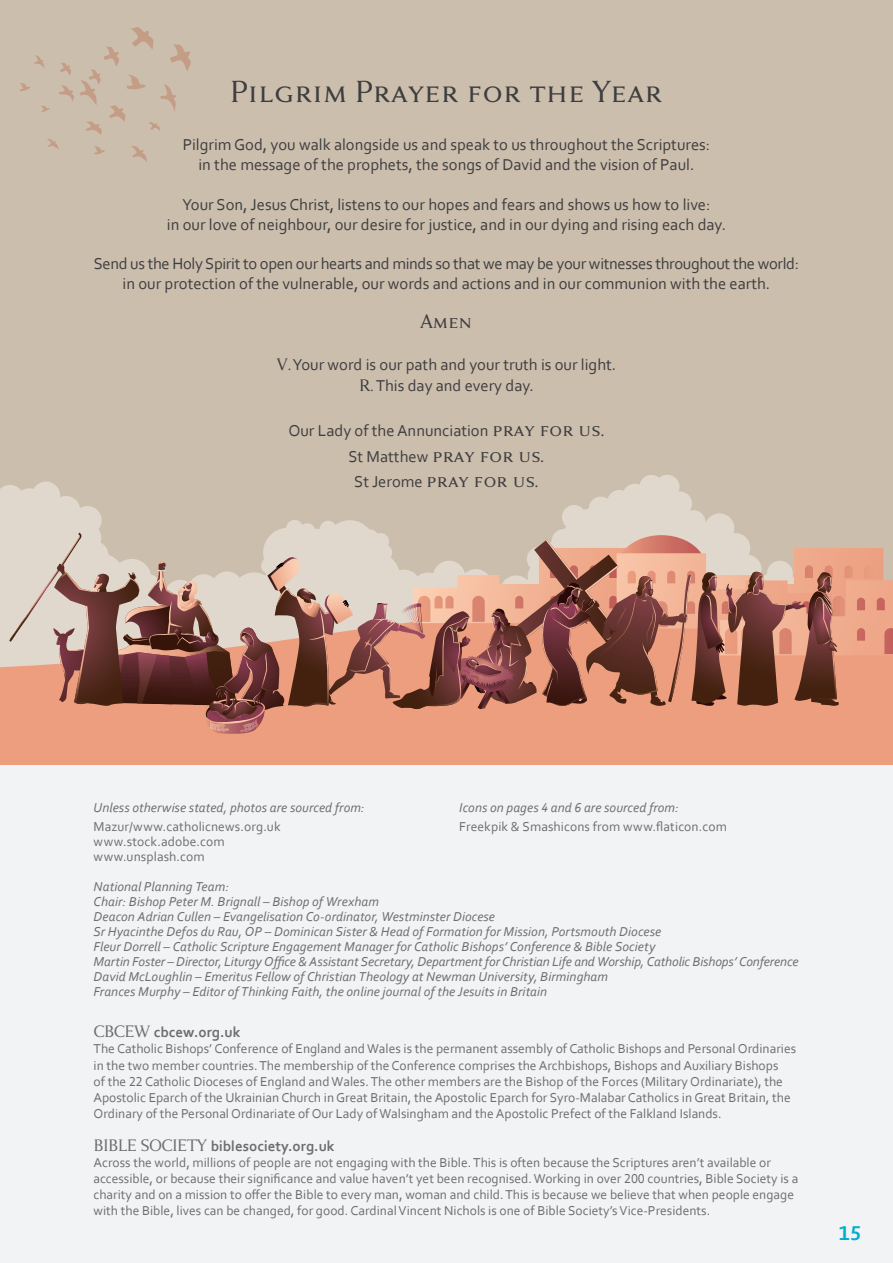
<style>
.page{position:relative;width:893px;height:1263px;background:#ccbead}
.page>*{position:absolute;margin:0;border:0;box-sizing:border-box;transform-origin:0 0}
.t1{font:33px "Anziano Small Caps";letter-spacing:-.04em;color:#3e3e3f}
.t2{font:21px/25.2px "Anziano Small Caps";letter-spacing:-.05em;color:#3e3e3f}
.t3{font:700 21px "Corbel";color:#00aecf}
.t4{font:16.5px/19.8px "Corbel";color:#3e3e3f;text-align:center}
.t5{font:16.5px/19.8px "Corbel";letter-spacing:-.02em;color:#3e3e3f;text-align:center}
.t6{font:700 15px "Corbel";color:#6c6d70}
.t7{font:13.5px/16.2px "Corbel";color:#6c6d70}
.t8{font:italic 13.5px/15px "Corbel";letter-spacing:.005em;color:#6c6d70}
.s1{font-family:"Anziano Small Caps";font-size:18px}
.s2{font-family:"Anziano Small Caps";font-size:21px}
.s3{font-family:"Corbel";font-size:16.5px}
.s4{font-family:"Anziano Small Caps";font-weight:400;font-size:18px}
</style>
<div class="page">
<svg style="left:0;top:475px;width:735px;height:56px"></svg>
<svg style="left:0;top:531px;width:893px;height:234px;fill:#ec9e7f"></svg>
<svg style="left:20px;top:27px;width:171px;height:135px"></svg>
<svg style="left:9px;top:533px;width:884px;height:203px"></svg>
<div style="left:0;top:765px;width:893px;height:498px;background:#f2f3f4"></div>
<h1 class="t1" style="left:230px;top:74px;width:435px">Pilgrim Prayer for the Year</h1>
<p class="t4" style="left:183px;top:135px;width:529px">Pilgrim God, you walk alongside us and speak to us throughout the Scriptures: in the message of the prophets, the songs of David and the vision of Paul.</p>
<p class="t4" style="left:167px;top:194px;width:561px">Your Son, Jesus Christ, listens to our hopes and fears and shows us how to live:<br>in our love of neighbour, our desire for justice, and in our dying and rising each day.</p>
<p class="t5" style="left:94px;top:253px;width:707px">Send us the Holy Spirit to open our hearts and minds so that we may be your witnesses throughout the world: in our protection of the vulnerable, our words and actions and in our communion with the earth.</p>
<h2 class="t2" style="left:420px;top:309px;width:54px">Amen</h2>
<p class="t4" style="left:277px;top:353px;width:341px;line-height:21.6px"><span class="s1">V.</span> Your word is our path and your truth is our light.<br><span class="s1">R.</span> This day and every day.</p>
<p class="t4" style="left:288px;top:421px;width:318px">Our Lady of the Annunciation <span class="s2">pray for us.</span></p>
<h2 class="t2" style="left:348px;top:443px;width:198px"><span class="s3">St Matthew</span> pray for us.<br><span class="s3">St Jerome</span> pray for us.</h2>
<p class="t8" style="left:94px;top:799px;width:272px">Unless otherwise stated, photos are sourced from:</p>
<p class="t7" style="left:94px;top:819px;width:189px;line-height:15px">Mazur/www.catholicnews.org.uk www.stock.adobe.com www.unsplash.com</p>
<p class="t8" style="left:459px;top:799px;width:221px">Icons on pages 4 and 6 are sourced from:</p>
<p class="t7" style="left:459px;top:818px;width:269px">Freekpik &amp; Smashicons from www.flaticon.com</p>
<p class="t8" style="left:94px;top:879px;width:707px">National Planning Team:<br>Chair: Bishop Peter M. Brignall – Bishop of Wrexham<br>Deacon Adrian Cullen – Evangelisation Co-ordinator, Westminster Diocese<br>Sr Hyacinthe Defos du Rau, OP – Dominican Sister &amp; Head of Formation for Mission, Portsmouth Diocese<br>Fleur Dorrell – Catholic Scripture Engagement Manager for Catholic Bishops’ Conference &amp; Bible Society<br>Martin Foster – Director, Liturgy Office &amp; Assistant Secretary, Department for Christian Life and Worship, Catholic Bishops’ Conference David McLoughlin – Emeritus Fellow of Christian Theology at Newman University, Birmingham<br>Frances Murphy – Editor of Thinking Faith, the online journal of the Jesuits in Britain</p>
<p class="t6" style="left:94px;top:1023px;width:148px"><span class="s4">CBCEW</span> cbcew.org.uk</p>
<p class="t7" style="left:94px;top:1040px;width:704px">The Catholic Bishops’ Conference of England and Wales is the permanent assembly of Catholic Bishops and Personal Ordinaries in the two member countries. The membership of the Conference comprises the Archbishops, Bishops and Auxiliary Bishops<br>of the 22 Catholic Dioceses of England and Wales. The other members are the Bishop of the Forces (Military Ordinariate), the Apostolic Eparch of the Ukrainian Church in Great Britain, the Apostolic Eparch for Syro-Malabar Catholics in Great Britain, the Ordinary of the Personal Ordinariate of Our Lady of Walsingham and the Apostolic Prefect of the Falkland Islands.</p>
<p class="t6" style="left:94px;top:1136px;width:243px"><span class="s4">BIBLE SOCIETY</span> biblesociety.org.uk</p>
<p class="t7" style="left:94px;top:1154px;width:706px">Across the world, millions of people are not engaging with the Bible. This is often because the Scriptures aren’t available or accessible, or because their significance and value haven’t yet been recognised. Working in over 200 countries, Bible Society is a charity and on a mission to offer the Bible to every man, woman and child. This is because we believe that when people engage with the Bible, lives can be changed, for good. Cardinal Vincent Nichols is one of Bible Society’s Vice-Presidents.</p>
<h2 class="t3" style="left:839px;top:1220px;width:24px">15</h2>
</div>
